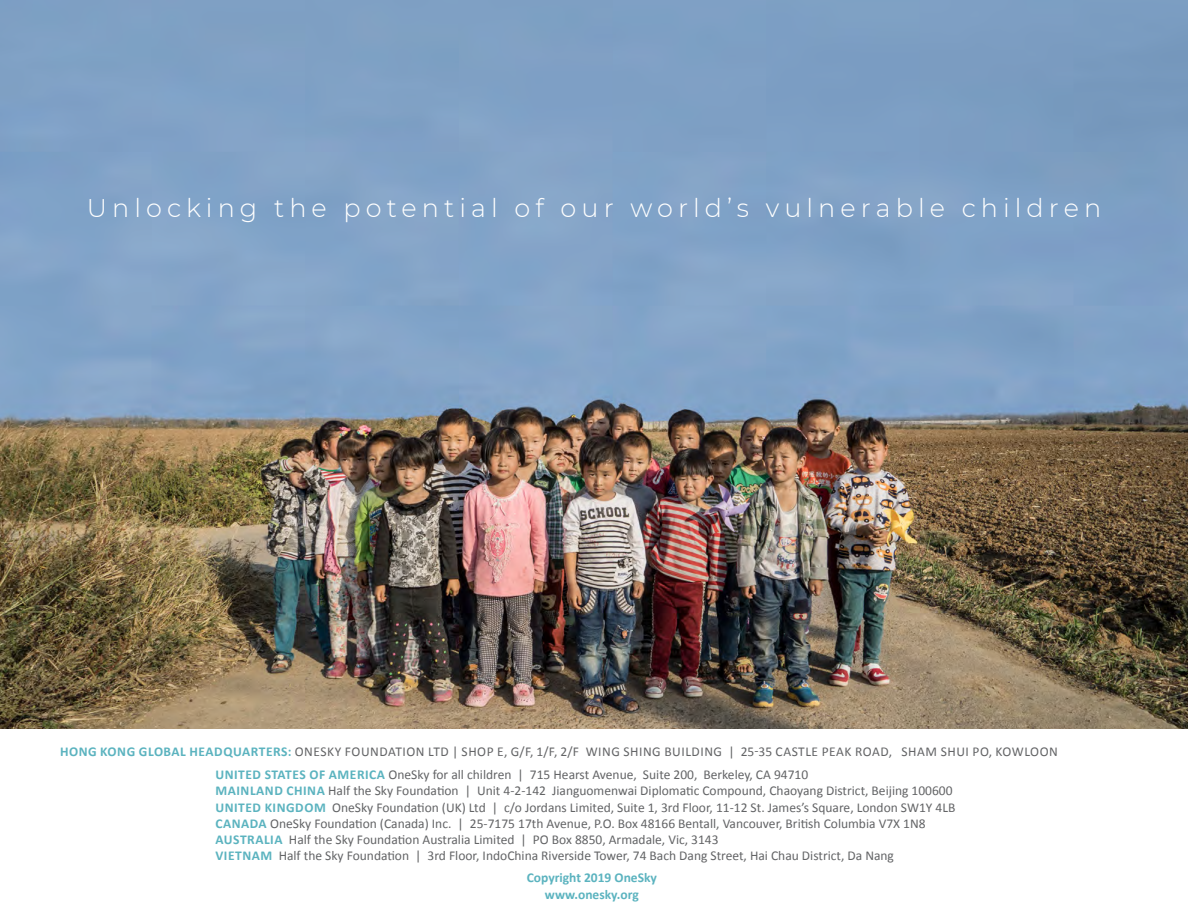
<style>
.page{position:relative;width:1188px;height:918px;background:#fff}
.page>*{position:absolute;margin:0;border:0;box-sizing:border-box;transform-origin:0 0}
.t1{font:300 25.5px "Montserrat";letter-spacing:.2em;color:#fff}
.t2{font:13.5px/16.2px "Calibri";color:#636466}
.t3{font:13.5px "Calibri";letter-spacing:.04em;color:#636466}
.t4{font:700 13.5px/16.2px "Calibri";color:#5bb3bf;text-align:center}
.s1{font-weight:700;color:#5bb3bf}
</style>
<div class="page">
<img style="left:0;top:0;width:1188px;height:728px">
<h1 class="t1" style="left:87px;top:191px;width:1016px">Unlocking the potential of our world’s vulnerable children</h1>
<p class="t3" style="left:60px;top:743px;width:999px"><span class="s1">HONG KONG GLOBAL HEADQUARTERS:</span> ONESKY FOUNDATION LTD | SHOP E, G/F, 1/F, 2/F WING SHING BUILDING | 25-35 CASTLE PEAK ROAD, SHAM SHUI PO, KOWLOON</p>
<p class="t2" style="left:215px;top:767px;width:742px"><span class="s1">UNITED STATES OF AMERICA</span> OneSky for all children | 715 Hearst Avenue, Suite 200, Berkeley, CA 94710<br><span class="s1">MAINLAND CHINA</span> Half the Sky Foundation | Unit 4-2-142 Jianguomenwai Diplomatic Compound, Chaoyang District, Beijing 100600<br><span class="s1">UNITED KINGDOM</span> OneSky Foundation (UK) Ltd | c/o Jordans Limited, Suite 1, 3rd Floor, 11-12 St. James’s Square, London SW1Y 4LB <span class="s1">CANADA</span> OneSky Foundation (Canada) Inc. | 25-7175 17th Avenue, P.O. Box 48166 Bentall, Vancouver, British Columbia V7X 1N8<br><span class="s1">AUSTRALIA</span> Half the Sky Foundation Australia Limited | PO Box 8850, Armadale, Vic, 3143<br><span class="s1">VIETNAM</span> Half the Sky Foundation | 3rd Floor, IndoChina Riverside Tower, 74 Bach Dang Street, Hai Chau District, Da Nang</p>
<p class="t4" style="left:527px;top:870px;width:132px">Copyright 2019 OneSky www.onesky.org</p>
</div>
